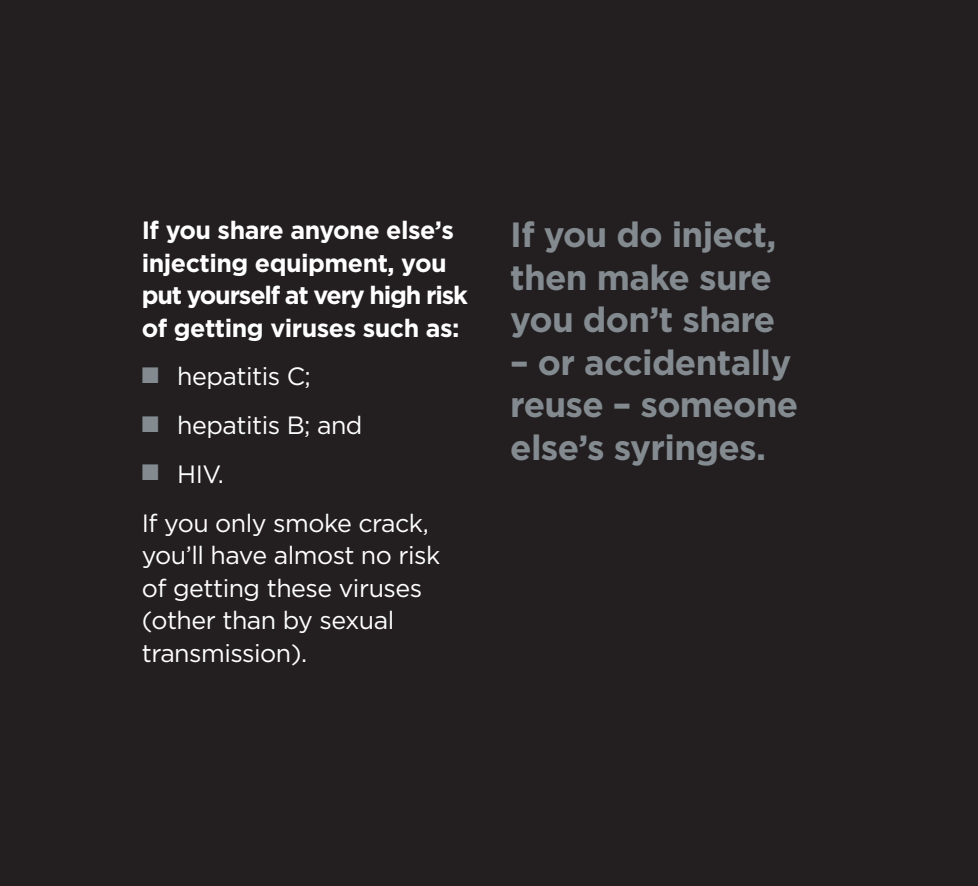
<style>
.page{position:relative;width:978px;height:886px;background:#231f20}
.page>*{position:absolute;margin:0;border:0;box-sizing:border-box;transform-origin:0 0}
.t1{font:700 35px/42.5px "Gotham";letter-spacing:-.02em;color:#838b90}
.t2{font:25px/32.5px "Gotham";letter-spacing:-.02em;color:#fff}
.t3{font:700 25px/32.5px "Gotham";letter-spacing:-.02em;color:#fff}
.s1{color:#838b90}
</style>
<div class="page">
<p class="t3" style="left:142px;top:216px;width:328px">If you share anyone else’s injecting equipment, you put yourself at very high risk of getting viruses such as:</p>
<p class="t2" style="left:142px;top:362px;width:171px"><span class="s1">■</span> hepatitis C;</p>
<p class="t2" style="left:142px;top:411px;width:222px"><span class="s1">■</span> hepatitis B; and</p>
<p class="t2" style="left:142px;top:451px;width:289px;line-height:48.8px"><span class="s1">■</span> HIV.<br>If you only smoke crack,</p>
<p class="t2" style="left:142px;top:541px;width:300px">you’ll have almost no risk of getting these viruses (other than by sexual transmission).</p>
<h1 class="t1" style="left:510px;top:216px;width:268px">If you do inject, then make sure you don’t share</h1>
<h1 class="t1" style="left:510px;top:343px;width:290px">– or accidentally reuse – someone else’s syringes.</h1>
</div>
